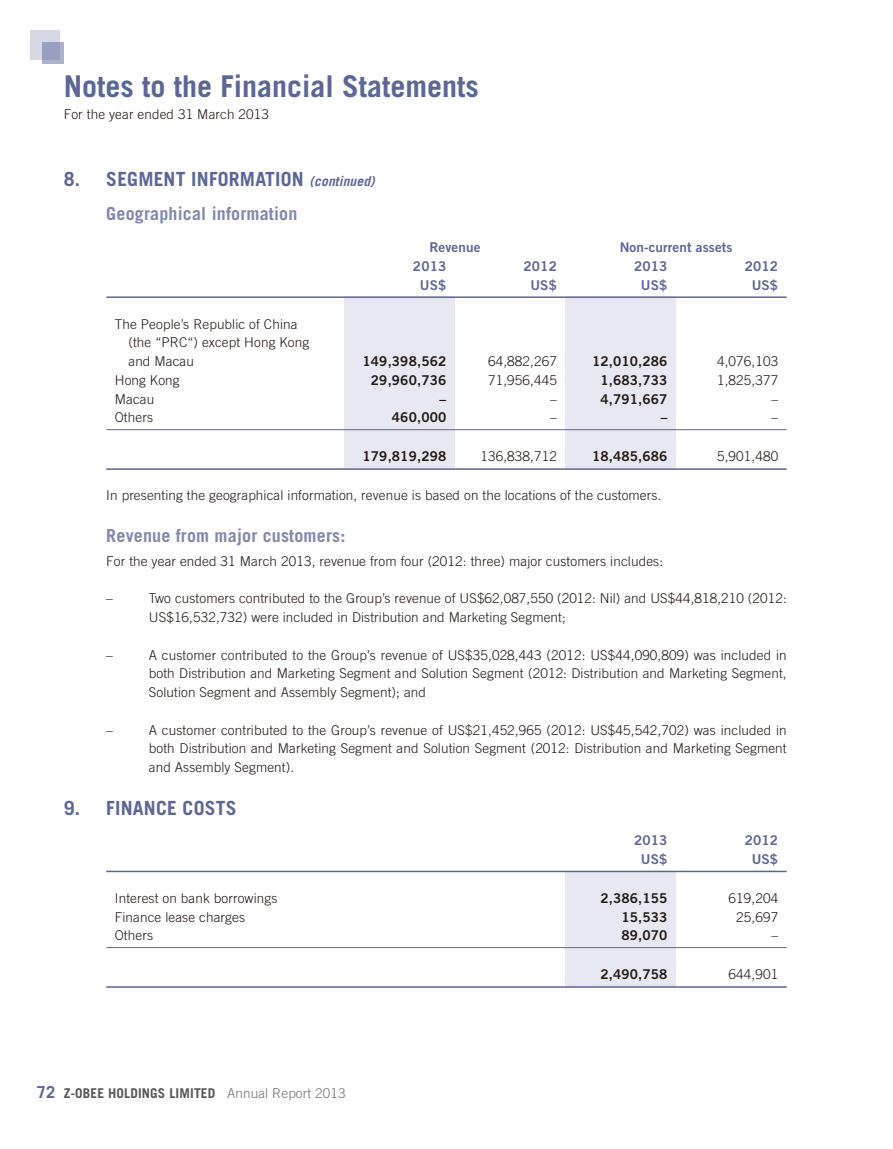
<style>
.page{position:relative;width:893px;height:1149px;background:#fff}
.page>*{position:absolute;margin:0;border:0;box-sizing:border-box;transform-origin:0 0}
.t1{font:700 30px "Trade Gothic LT Std";color:#5c6699}
.t2{font:700 19.5px "Trade Gothic LT Std";letter-spacing:.01em;color:#5c6699}
.t3{font:700 18px "Trade Gothic LT Std";letter-spacing:.01em;color:#8288b1}
.t4{font:300 13.5px/18.8px "Trade Gothic LT Std";letter-spacing:.01em;color:#231916}
.t5{font:13.5px "Trade Gothic LT Std Bd 2";letter-spacing:.01em;color:#231916}
.t6{font:13.5px "Trade Gothic LT Std Bd 2";letter-spacing:.01em;color:#5c6699}
.t7{font:700 13.5px "Trade Gothic LT Std";letter-spacing:.01em;color:#595857}
.s1{font-style:italic;font-size:13.5px}
.s2{font-size:16.5px;color:#5c6699}
.s3{font-weight:300;color:#727272}
</style>
<div class="page">
<div style="left:43px;top:43px;width:21px;height:21px;background:#adb2cc"></div>
<svg style="left:30px;top:30px;width:30px;height:30px"></svg>
<div style="left:565px;top:871px;width:110px;height:115px;background:#e7e8f1"></div>
<div style="left:565px;top:297px;width:110px;height:172px;background:#e7e8f1"></div>
<div style="left:344px;top:297px;width:110px;height:172px;background:#e7e8f1"></div>
<hr style="left:106px;top:296px;width:681px;height:2px;background:#5c6699">
<hr style="left:106px;top:429px;width:681px;height:1px;background:#5c6699">
<hr style="left:106px;top:468px;width:681px;height:1px;background:#5c6699">
<hr style="left:106px;top:870px;width:681px;height:1px;background:#5c6699">
<hr style="left:106px;top:946px;width:681px;height:1px;background:#5c6699">
<hr style="left:106px;top:985px;width:681px;height:2px;background:#5c6699">
<h1 class="t1" style="left:64px;top:68px;width:417px">Notes to the Financial Statements</h1>
<p class="t4" style="left:64px;top:104px;width:207px">For the year ended 31 March 2013</p>
<h2 class="t2" style="left:64px;top:167px;width:312px">8. SEGMENT INFORMATION <span class="s1">(continued)</span></h2>
<h3 class="t3" style="left:106px;top:203px;width:193px">Geographical information</h3>
<p class="t6" style="left:429px;top:239px;width:53px">Revenue</p>
<p class="t6" style="left:620px;top:239px;width:114px">Non-current assets</p>
<p class="t6" style="left:413px;top:257px;width:35px">2013</p>
<p class="t6" style="left:523px;top:257px;width:35px">2012</p>
<p class="t6" style="left:634px;top:257px;width:35px">2013</p>
<p class="t6" style="left:745px;top:257px;width:35px">2012</p>
<p class="t6" style="left:420px;top:276px;width:28px">US$</p>
<p class="t6" style="left:530px;top:276px;width:28px">US$</p>
<p class="t6" style="left:641px;top:276px;width:28px">US$</p>
<p class="t6" style="left:752px;top:276px;width:28px">US$</p>
<p class="t4" style="left:128px;top:314px;width:182px;text-indent:-14px">The People’s Republic of China (the “PRC“) except Hong Kong and Macau</p>
<p class="t5" style="left:363px;top:353px;width:85px">149,398,562</p>
<p class="t4" style="left:488px;top:351px;width:70px">64,882,267</p>
<p class="t5" style="left:592px;top:353px;width:77px">12,010,286</p>
<p class="t4" style="left:717px;top:351px;width:63px">4,076,103</p>
<p class="t4" style="left:115px;top:370px;width:66px">Hong Kong</p>
<p class="t5" style="left:371px;top:371px;width:77px">29,960,736</p>
<p class="t4" style="left:488px;top:370px;width:70px">71,956,445</p>
<p class="t5" style="left:600px;top:371px;width:69px">1,683,733</p>
<p class="t4" style="left:717px;top:370px;width:63px">1,825,377</p>
<p class="t4" style="left:115px;top:389px;width:41px">Macau</p>
<p class="t5" style="left:440px;top:390px;width:8px">–</p>
<p class="t4" style="left:550px;top:389px;width:8px">–</p>
<p class="t5" style="left:600px;top:390px;width:69px">4,791,667</p>
<p class="t4" style="left:771px;top:389px;width:8px">–</p>
<p class="t4" style="left:115px;top:408px;width:40px">Others</p>
<p class="t5" style="left:392px;top:409px;width:56px">460,000</p>
<p class="t4" style="left:550px;top:408px;width:8px">–</p>
<p class="t5" style="left:661px;top:409px;width:8px">–</p>
<p class="t4" style="left:771px;top:408px;width:8px">–</p>
<p class="t5" style="left:363px;top:448px;width:85px">179,819,298</p>
<p class="t4" style="left:480px;top:447px;width:78px">136,838,712</p>
<p class="t5" style="left:592px;top:448px;width:77px">18,485,686</p>
<p class="t4" style="left:717px;top:447px;width:63px">5,901,480</p>
<p class="t4" style="left:106px;top:486px;width:557px">In presenting the geographical information, revenue is based on the locations of the customers.</p>
<h3 class="t3" style="left:106px;top:524px;width:241px">Revenue from major customers:</h3>
<p class="t4" style="left:106px;top:551px;width:558px">For the year ended 31 March 2013, revenue from four (2012: three) major customers includes:</p>
<p class="t4" style="left:106px;top:588px;width:8px">–</p>
<p class="t4" style="left:149px;top:588px;width:639px">Two customers contributed to the Group’s revenue of US$62,087,550 (2012: Nil) and US$44,818,210 (2012:<br>US$16,532,732) were included in Distribution and Marketing Segment;</p>
<p class="t4" style="left:149px;top:645px;width:639px;text-align:justify">A customer contributed to the Group’s revenue of US$35,028,443 (2012: US$44,090,809) was included in both Distribution and Marketing Segment and Solution Segment (2012: Distribution and Marketing Segment, Solution Segment and Assembly Segment); and</p>
<p class="t4" style="left:149px;top:720px;width:639px;text-align:justify">A customer contributed to the Group’s revenue of US$21,452,965 (2012: US$45,542,702) was included in both Distribution and Marketing Segment and Solution Segment (2012: Distribution and Marketing Segment and Assembly Segment).</p>
<h2 class="t2" style="left:64px;top:795px;width:174px">9. FINANCE COSTS</h2>
<p class="t6" style="left:634px;top:831px;width:35px">2013</p>
<p class="t6" style="left:745px;top:831px;width:35px">2012</p>
<p class="t6" style="left:641px;top:850px;width:28px">US$</p>
<p class="t6" style="left:752px;top:850px;width:28px">US$</p>
<p class="t4" style="left:115px;top:888px;width:164px">Interest on bank borrowings</p>
<p class="t5" style="left:600px;top:889px;width:69px">2,386,155</p>
<p class="t4" style="left:729px;top:888px;width:51px">619,204</p>
<p class="t4" style="left:115px;top:906px;width:132px">Finance lease charges</p>
<p class="t5" style="left:621px;top:908px;width:48px">15,533</p>
<p class="t4" style="left:736px;top:906px;width:43px">25,697</p>
<p class="t4" style="left:115px;top:925px;width:40px">Others</p>
<p class="t5" style="left:621px;top:926px;width:48px">89,070</p>
<p class="t4" style="left:771px;top:925px;width:8px">–</p>
<p class="t5" style="left:600px;top:965px;width:69px">2,490,758</p>
<p class="t4" style="left:729px;top:964px;width:51px">644,901</p>
<p class="t7" style="left:37px;top:1084px;width:310px"><span class="s2">72</span> Z-OBEE HOLDINGS LIMITED <span class="s3">Annual Report 2013</span></p>
</div>
